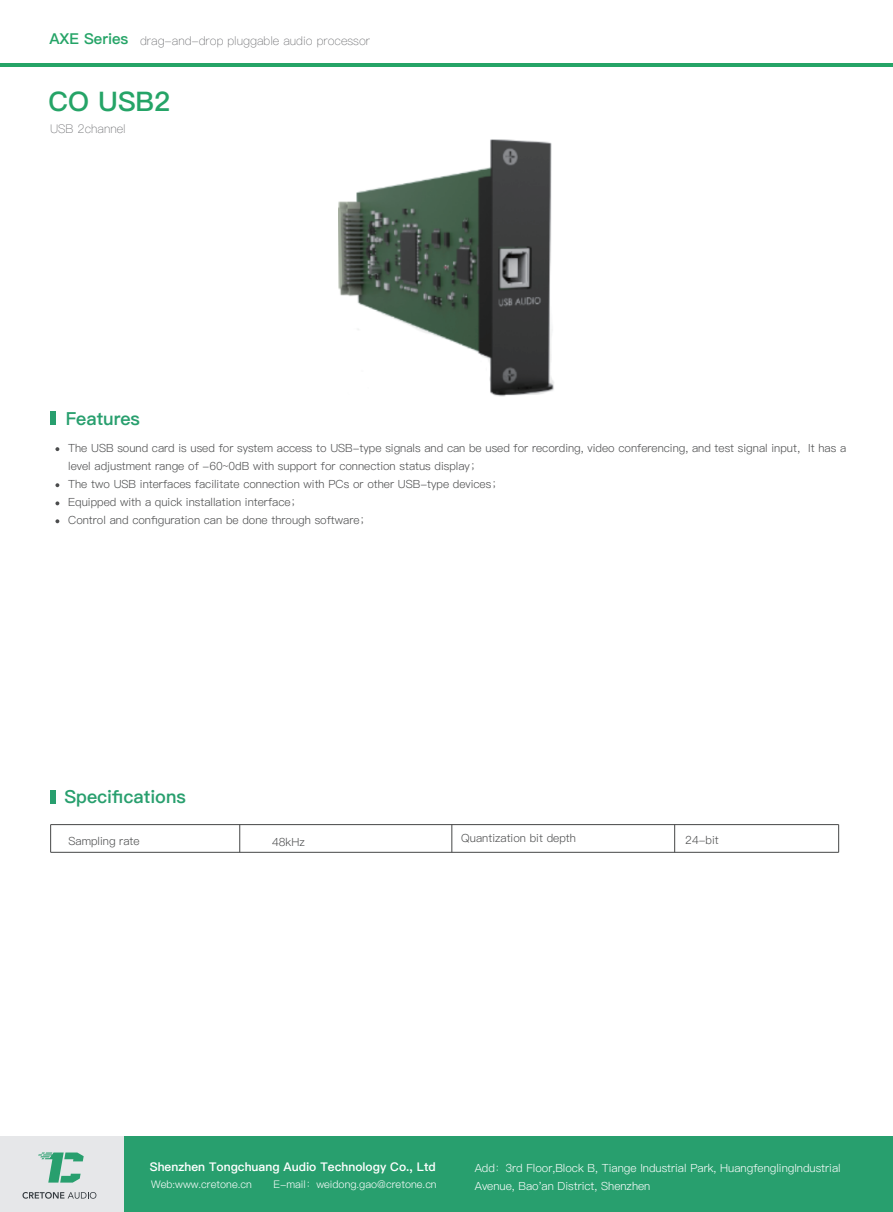
<style>
.page{position:relative;width:893px;height:1212px;background:#fff}
.page>*{position:absolute;margin:0;border:0;box-sizing:border-box;transform-origin:0 0}
.t1{font:27px "Ping Fang SC Heavy";color:#25a467}
.t2{font:18px "Ping Fang SC Heavy";color:#289f6e}
.t3{font:15px "Ping Fang SC Heavy";color:#25a467}
.t4{font:12px "Ping Fang SC Light";color:#6c6d70}
.t5{font:12px "Ping Fang SC Heavy";color:#fff}
.t6{font:11.25px/18px "Ping Fang SC Regular";color:#4b4c4d}
.t7{font:11.25px "Ping Fang SC Regular";color:#fff}
.t8{font:10.5px "Ping Fang SC Regular";color:#fff}
.s1{font-size:10.5px}
</style>
<div class="page">
<svg style="left:55px;top:447px;width:4px;height:4px"></svg>
<svg style="left:55px;top:483px;width:4px;height:4px"></svg>
<svg style="left:55px;top:501px;width:4px;height:4px"></svg>
<svg style="left:55px;top:519px;width:4px;height:4px"></svg>
<hr style="left:0;top:63px;width:893px;height:4px;background:#25a467">
<div style="left:50px;top:412px;width:6px;height:13px;background:#289f6e"></div>
<div style="left:50px;top:790px;width:6px;height:13px;background:#289f6e"></div>
<hr style="left:51px;top:852px;width:788px;height:1px;background:#454646">
<hr style="left:51px;top:824px;width:788px;height:1px;background:#454646">
<svg style="left:452px;top:824px;width:1px;height:28px"></svg>
<svg style="left:674px;top:824px;width:1px;height:28px"></svg>
<svg style="left:239px;top:824px;width:1px;height:28px"></svg>
<svg style="left:838px;top:824px;width:1px;height:28px"></svg>
<svg style="left:50px;top:824px;width:1px;height:28px"></svg>
<div style="left:123px;top:1137px;width:770px;height:75px;background:#289f6e"></div>
<div style="left:0;top:1137px;width:123px;height:75px;background:#e6e7e9"></div>
<svg style="left:23px;top:1192px;width:73px;height:7px"></svg>
<svg style="left:38px;top:1152px;width:46px;height:30px"></svg>
<img style="left:338px;top:139px;width:216px;height:258px">
<h3 class="t3" style="left:49px;top:30px;width:81px">AXE Series</h3>
<p class="t4" style="left:140px;top:33px;width:231px">drag-and-drop pluggable audio processor</p>
<h1 class="t1" style="left:49px;top:85px;width:123px">CO USB2</h1>
<p class="t4" style="left:50px;top:121px;width:77px">USB 2channel</p>
<h2 class="t2" style="left:66px;top:407px;width:76px">Features</h2>
<p class="t6" style="left:68px;top:439px;width:780px">The USB sound card is used for system access to USB-type signals and can be used for recording, video conferencing, and test signal input，It has a level adjustment range of -60~0dB with support for connection status display；<br>The two USB interfaces facilitate connection with PCs or other USB-type devices；<br>Equipped with a quick installation interface；<br>Control and configuration can be done through software；</p>
<h2 class="t2" style="left:64px;top:786px;width:123px">Specifications</h2>
<p class="t6" style="left:68px;top:832px;width:73px">Sampling rate</p>
<p class="t6" style="left:272px;top:833px;width:34px">48kHz</p>
<p class="t6" style="left:461px;top:829px;width:116px">Quantization bit depth</p>
<p class="t6" style="left:685px;top:831px;width:35px">24-bit</p>
<p class="t5" style="left:150px;top:1160px;width:287px">Shenzhen Tongchuang Audio Technology Co., Ltd</p>
<p class="t8" style="left:273px;top:1178px;width:165px">E-mail：weidong.gao@cretone.cn</p>
<p class="t7" style="left:475px;top:1161px;width:367px">Add<span class="s1">：</span>3rd Floor,Block B, Tiange Industrial Park, HuangfenglingIndustrial</p>
<p class="t8" style="left:151px;top:1178px;width:102px">Web:www.cretone.cn</p>
<p class="t7" style="left:475px;top:1179px;width:177px">Avenue, Bao'an District, Shenzhen</p>
</div>
